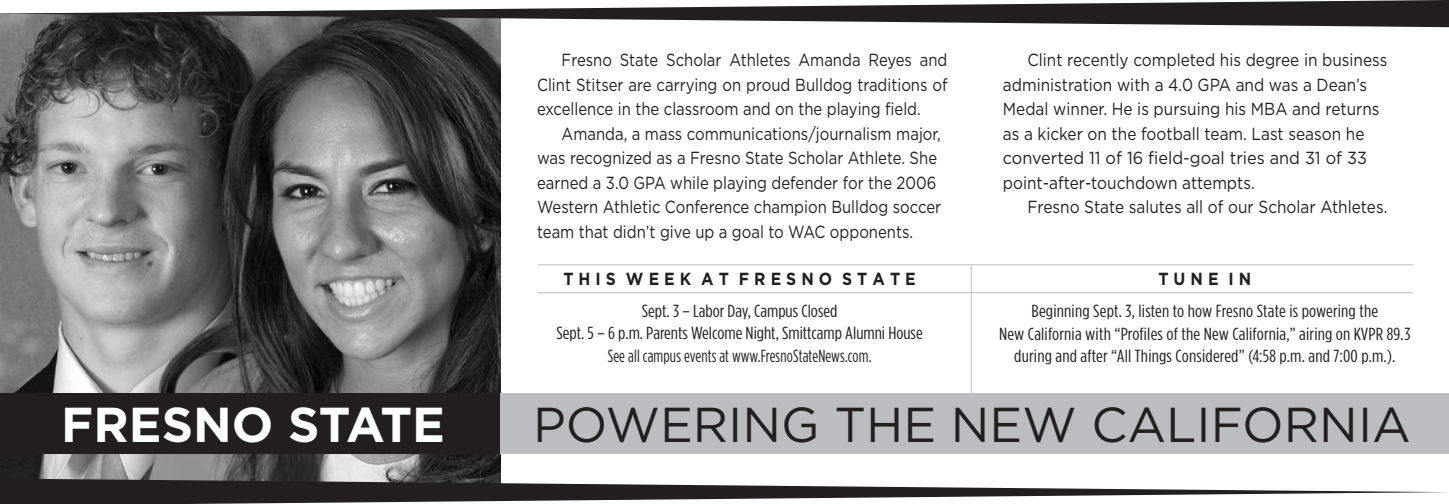
<style>
.page{position:relative;width:1449px;height:504px;background:#fff}
.page>*{position:absolute;margin:0;border:0;box-sizing:border-box;transform-origin:0 0}
.t1{font:49px "Gotham";color:#231f20}
.t2{font:700 49px "Gotham";color:#fff}
.t3{font:17.5px/24.5px "Gotham";color:#231f20;text-align:justify;scale:.85 1}
.t4{font:17.5px/24.5px "Gotham";color:#231f20;scale:.88 1}
.t5{font:17.5px/22.8px "Gotham Condensed";letter-spacing:.01em;color:#231f20;text-align:center;scale:1.1 1}
.t6{font:17.5px "Gotham Condensed";letter-spacing:.01em;color:#231f20;scale:.95 1}
.t7{font:700 17.5px "Gotham";color:#231f20;scale:.9 1}
</style>
<div class="page">
<img style="left:0;top:27px;width:500px;height:452px">
<hr style="left:971px;top:266px;width:1px;height:162px;background:#bcbdc0">
<div style="left:0;top:394px;width:500px;height:60px;background:#231f20"></div>
<div style="left:500px;top:394px;width:949px;height:60px;background:#bcbdc0"></div>
<svg style="left:0;top:0;width:1449px;height:27px;fill:#232222"></svg>
<svg style="left:0;top:479px;width:1447px;height:25px;fill:#231f20"></svg>
<hr style="left:538px;top:292px;width:875px;height:1px;background:#bcbdc0">
<hr style="left:538px;top:264px;width:875px;height:1px;background:#bcbdc0">
<p class="t3" style="left:537px;top:48px;width:484px;text-indent:24px">Fresno State Scholar Athletes Amanda Reyes and Clint Stitser are carrying on proud Bulldog traditions of excellence in the classroom and on the playing field.</p>
<p class="t3" style="left:537px;top:121px;width:477px;text-align:left;text-indent:24px">Amanda, a mass communications/journalism major, was recognized as a Fresno State Scholar Athlete. She earned a 3.0 GPA while playing defender for the 2006<br>Western Athletic Conference champion Bulldog soccer team that didn’t give up a goal to WAC opponents.</p>
<p class="t7" style="left:563px;top:269px;width:393px">T H I S W E E K A T F R E S N O S T A T E</p>
<p class="t5" style="left:642px;top:299px;width:179px">Sept. 3 – Labor Day, Campus Closed</p>
<p class="t5" style="left:556px;top:322px;width:334px">Sept. 5 – 6 p.m. Parents Welcome Night, Smittcamp Alumni House</p>
<p class="t6" style="left:608px;top:347px;width:279px">See all campus events at www.FresnoStateNews.com.</p>
<p class="t4" style="left:1003px;top:48px;width:438px;text-indent:24px">Clint recently completed his degree in business administration with a 4.0 GPA and was a Dean’s Medal winner. He is pursuing his MBA and returns as a kicker on the football team. Last season he converted 11 of 16 field-goal tries and 31 of 33</p>
<p class="t4" style="left:1003px;top:170px;width:288px">point-after-touchdown attempts.</p>
<p class="t4" style="left:1027px;top:195px;width:411px">Fresno State salutes all of our Scholar Athletes.</p>
<p class="t7" style="left:1158px;top:269px;width:105px">T U N E I N</p>
<p class="t5" style="left:1032px;top:299px;width:317px">Beginning Sept. 3, listen to how Fresno State is powering the</p>
<p class="t5" style="left:999px;top:322px;width:376px">New California with “Profiles of the New California,” airing on KVPR 89.3 during and after “All Things Considered” (4:58 p.m. and 7:00 p.m.).</p>
<p class="t2" style="left:61px;top:397px;width:385px">FRESNO STATE</p>
<p class="t1" style="left:533px;top:398px;width:879px">POWERING THE NEW CALIFORNIA</p>
</div>
